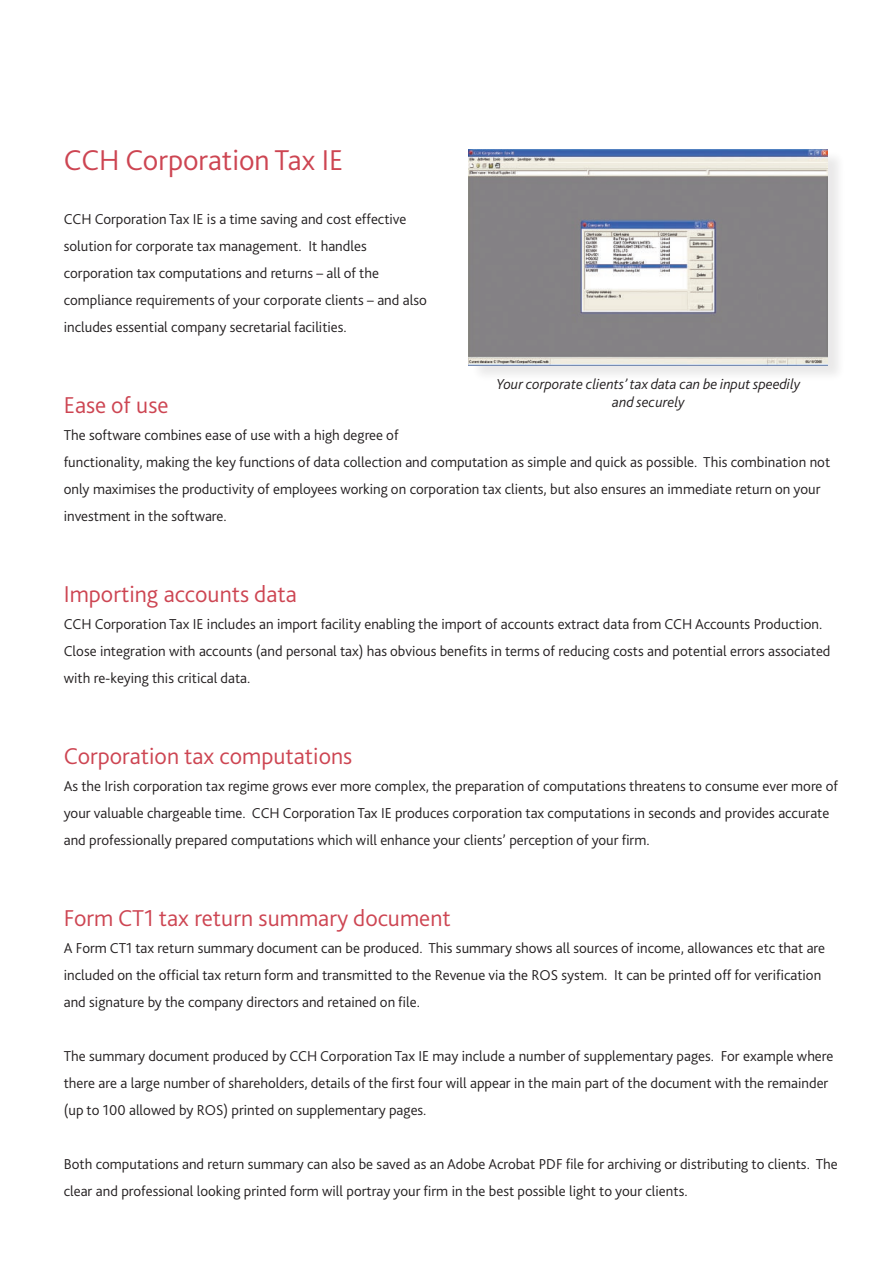
<style>
.page{position:relative;width:893px;height:1263px;background:#fff}
.page>*{position:absolute;margin:0;border:0;box-sizing:border-box;transform-origin:0 0}
.t1{font:300 30px "Bliss 2";color:#cd4552}
.t2{font:300 24px "Bliss 2";color:#cd4552}
.t3{font:300 15px/27px "Bliss 2";color:#231f20}
.t4{font:italic 300 15px/18px "Bliss 2";color:#231f20;text-align:center}
</style>
<div class="page">
<div style="left:470px;top:149px;width:378px;height:234px;background:#231f20;opacity:.1"></div>
<img style="left:469px;top:150px;width:358px;height:216px">
<h1 class="t1" style="left:64px;top:141px;width:281px">CCH Corporation Tax IE</h1>
<p class="t3" style="left:64px;top:205px;width:365px">CCH Corporation Tax IE is a time saving and cost effective solution for corporate tax management. It handles corporation tax computations and returns – all of the compliance requirements of your corporate clients – and also includes essential company secretarial facilities.</p>
<p class="t4" style="left:496px;top:374px;width:305px">Your corporate clients’ tax data can be input speedily and securely</p>
<h2 class="t2" style="left:64px;top:390px;width:106px">Ease of use</h2>
<p class="t3" style="left:64px;top:421px;width:768px">The software combines ease of use with a high degree of<br>functionality, making the key functions of data collection and computation as simple and quick as possible. This combination not only maximises the productivity of employees working on corporation tax clients, but also ensures an immediate return on your investment in the software.</p>
<h2 class="t2" style="left:64px;top:579px;width:235px">Importing accounts data</h2>
<p class="t3" style="left:64px;top:610px;width:768px">CCH Corporation Tax IE includes an import facility enabling the import of accounts extract data from CCH Accounts Production.<br>Close integration with accounts (and personal tax) has obvious benefits in terms of reducing costs and potential errors associated with re-keying this critical data.</p>
<h2 class="t2" style="left:64px;top:741px;width:290px">Corporation tax computations</h2>
<p class="t3" style="left:64px;top:772px;width:776px">As the Irish corporation tax regime grows ever more complex, the preparation of computations threatens to consume ever more of your valuable chargeable time. CCH Corporation Tax IE produces corporation tax computations in seconds and provides accurate and professionally prepared computations which will enhance your clients’ perception of your firm.</p>
<h2 class="t2" style="left:64px;top:903px;width:389px">Form CT1 tax return summary document</h2>
<p class="t3" style="left:64px;top:934px;width:763px">A Form CT1 tax return summary document can be produced. This summary shows all sources of income, allowances etc that are included on the official tax return form and transmitted to the Revenue via the ROS system. It can be printed off for verification and signature by the company directors and retained on file.</p>
<p class="t3" style="left:64px;top:1042px;width:771px">The summary document produced by CCH Corporation Tax IE may include a number of supplementary pages. For example where there are a large number of shareholders, details of the first four will appear in the main part of the document with the remainder (up to 100 allowed by ROS) printed on supplementary pages.</p>
<p class="t3" style="left:64px;top:1150px;width:775px">Both computations and return summary can also be saved as an Adobe Acrobat PDF file for archiving or distributing to clients. The clear and professional looking printed form will portray your firm in the best possible light to your clients.</p>
</div>
